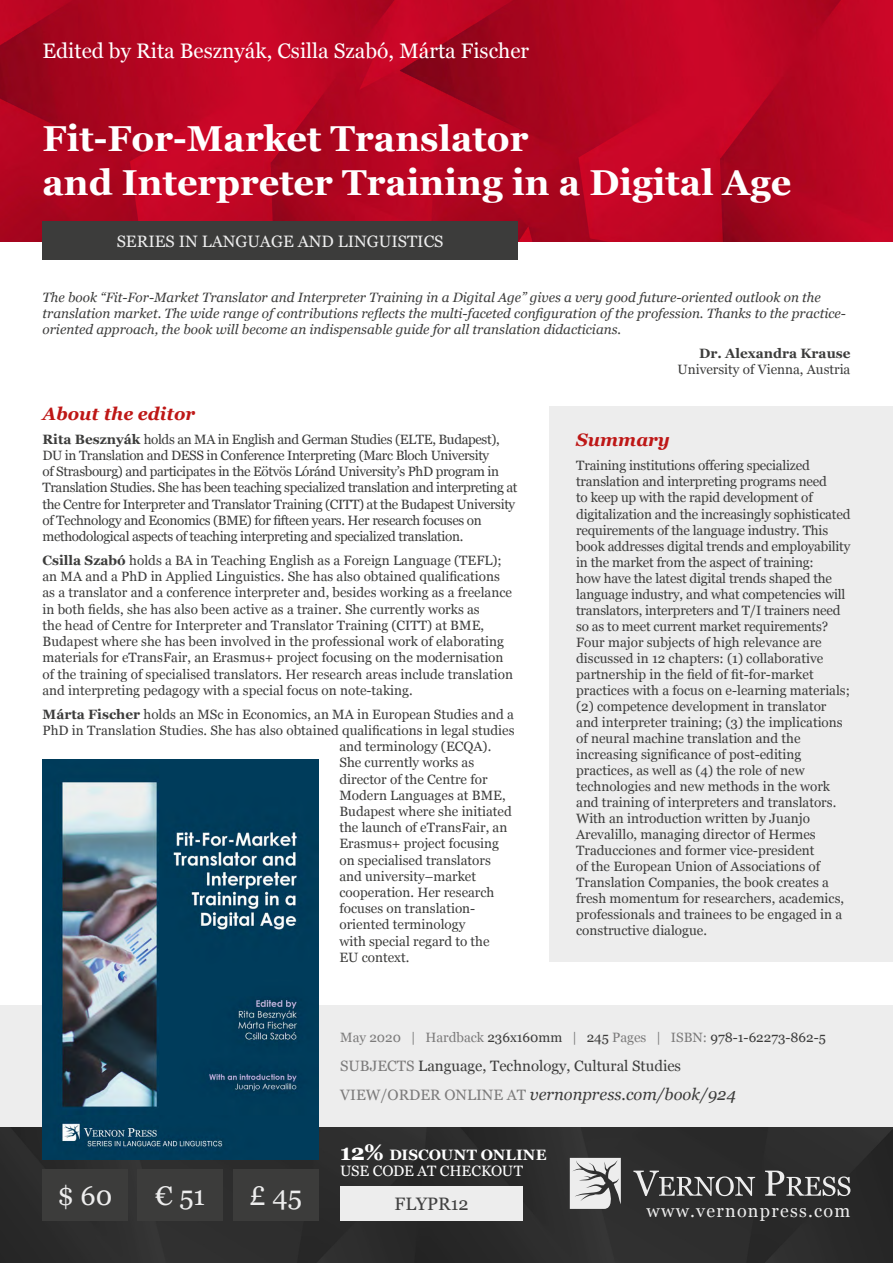
<style>
.page{position:relative;width:893px;height:1263px;background:#fff}
.page>*{position:absolute;margin:0;border:0;box-sizing:border-box;transform-origin:0 0}
.t1{font:700 36px/43.2px "Georgia";color:#fff}
.t2{font:27px "Georgia";color:#ededed}
.t3{font:21px "Georgia";color:#fff}
.t4{font:italic 700 18px "Georgia";color:#be1716}
.t5{font:18px "Georgia";letter-spacing:.07em;color:#ededed}
.t6{font:18px "Georgia";color:#404040}
.t7{font:italic 16.5px "Georgia";color:#3c3c3b}
.t8{font:16.5px "Georgia";color:#ededed}
.t9{font:15px "Georgia";color:#3c3c3b}
.t10{font:15px/16.5px "Georgia";letter-spacing:-.015em;color:#fff}
.t11{font:13.5px/16px "Georgia";color:#3c3c3b}
.t12{font:13.5px/16.2px "Georgia";letter-spacing:-.03em;color:#3c3c3b}
.t13{font:italic 13.5px/16.2px "Georgia";color:#3c3c3b}
.t14{font:700 13.5px "Georgia";color:#3c3c3b}
.s1{font-weight:700}
.s2{color:#7c7b7b}
.s3{font-style:normal;font-size:15px;color:#7c7b7b}
.s4{font-weight:700;font-size:22.5px}
</style>
<div class="page">
<img style="left:0;top:0;width:893px;height:242px">
<div style="left:0;top:1127px;width:893px;height:136px;background:#2d2d2d"></div>
<svg style="left:633px;top:1170px;width:122px;height:26px"></svg>
<svg style="left:765px;top:1170px;width:85px;height:26px"></svg>
<svg style="left:570px;top:1158px;width:51px;height:51px"></svg>
<div style="left:43px;top:1169px;width:85px;height:51px;background:#3c3c3b"></div>
<div style="left:138px;top:1169px;width:85px;height:51px;background:#3c3c3b"></div>
<div style="left:233px;top:1169px;width:85px;height:51px;background:#3c3c3b"></div>
<div style="left:340px;top:1186px;width:183px;height:34px;background:#ededed"></div>
<div style="left:550px;top:406px;width:343px;height:556px;background:#ededed"></div>
<div style="left:43px;top:221px;width:475px;height:38px;background:#3c3c3b"></div>
<div style="left:0;top:1005px;width:893px;height:122px;background:#ededed"></div>
<img style="left:43px;top:759px;width:275px;height:400px">
<h3 class="t3" style="left:43px;top:36px;width:488px">Edited by Rita Besznyák, Csilla Szabó, Márta Fischer</h3>
<h1 class="t1" style="left:43px;top:115px;width:750px">Fit-For-Market Translator<br>and Interpreter Training in a Digital Age</h1>
<p class="t8" style="left:117px;top:229px;width:328px">SERIES IN LANGUAGE AND LINGUISTICS</p>
<p class="t13" style="left:43px;top:288px;width:805px">The book “Fit-For-Market Translator and Interpreter Training in a Digital Age” gives a very good future-oriented outlook on the translation market. The wide range of contributions reflects the multi-faceted configuration of the profession. Thanks to the practice&shy;oriented approach, the book will become an indispensable guide for all translation didacticians.</p>
<p class="t14" style="left:699px;top:343px;width:153px">Dr. Alexandra Krause</p>
<p class="t11" style="left:677px;top:361px;width:174px">University of Vienna, Austria</p>
<h3 class="t4" style="left:43px;top:400px;width:154px">About the editor</h3>
<p class="t12" style="left:43px;top:431px;width:477px"><span class="s1">Rita Besznyák</span> holds an MA in English and German Studies (ELTE, Budapest), DU in Translation and DESS in Conference Interpreting (Marc Bloch University<br>of Strasbourg) and participates in the Eötvös Lóránd University’s PhD program in Translation Studies. She has been teaching specialized translation and interpreting at the Centre for Interpreter and Translator Training (CITT) at the Budapest University of Technology and Economics (BME) for fifteen years. Her research focuses on methodological aspects of teaching interpreting and specialized translation.</p>
<p class="t11" style="left:43px;top:552px;width:472px"><span class="s1">Csilla Szabó</span> holds a BA in Teaching English as a Foreign Language (TEFL); an MA and a PhD in Applied Linguistics. She has also obtained qualifications as a translator and a conference interpreter and, besides working as a freelance in both fields, she has also been active as a trainer. She currently works as<br>the head of Centre for Interpreter and Translator Training (CITT) at BME, Budapest where she has been involved in the professional work of elaborating materials for eTransFair, an Erasmus+ project focusing on the modernisation of the training of specialised translators. Her research areas include translation and interpreting pedagogy with a special focus on note-taking.</p>
<p class="t11" style="left:43px;top:705px;width:473px"><span class="s1">Márta Fischer</span> holds an MSc in Economics, an MA in European Studies and a</p>
<p class="t11" style="left:43px;top:722px;width:473px">PhD in Translation Studies. She has also obtained qualifications in legal studies</p>
<p class="t11" style="left:339px;top:738px;width:153px">and terminology (ECQA).</p>
<p class="t11" style="left:339px;top:754px;width:136px">She currently works as</p>
<p class="t11" style="left:339px;top:770px;width:150px">director of the Centre for</p>
<p class="t11" style="left:339px;top:786px;width:168px">Modern Languages at BME,</p>
<p class="t11" style="left:339px;top:803px;width:174px">Budapest where she initiated</p>
<p class="t11" style="left:339px;top:819px;width:169px">the launch of eTransFair, an</p>
<p class="t11" style="left:339px;top:835px;width:161px">Erasmus+ project focusing</p>
<p class="t11" style="left:339px;top:851px;width:153px">on specialised translators</p>
<p class="t11" style="left:339px;top:867px;width:138px">and university–market</p>
<p class="t11" style="left:339px;top:884px;width:157px">cooperation. Her research</p>
<p class="t11" style="left:339px;top:900px;width:137px">focuses on translation-</p>
<p class="t11" style="left:339px;top:916px;width:127px">oriented terminology</p>
<p class="t11" style="left:339px;top:932px;width:152px">with special regard to the</p>
<p class="t11" style="left:339px;top:948px;width:71px">EU context.</p>
<h3 class="t4" style="left:576px;top:427px;width:95px">Summary</h3>
<p class="t11" style="left:576px;top:457px;width:276px">Training institutions offering specialized translation and interpreting programs need<br>to keep up with the rapid development of digitalization and the increasingly sophisticated requirements of the language industry. This book addresses digital trends and employability in the market from the aspect of training:<br>how have the latest digital trends shaped the language industry, and what competencies will translators, interpreters and T/I trainers need so as to meet current market requirements?<br>Four major subjects of high relevance are discussed in 12 chapters: (1) collaborative partnership in the field of fit-for-market practices with a focus on e-learning materials; (2) competence development in translator and interpreter training; (3) the implications of neural machine translation and the increasing significance of post-editing practices, as well as (4) the role of new technologies and new methods in the work and training of interpreters and translators.<br>With an introduction written by Juanjo Arevalillo, managing director of Hermes Traducciones and former vice-president<br>of the European Union of Associations of Translation Companies, the book creates a fresh momentum for researchers, academics, professionals and trainees to be engaged in a constructive dialogue.</p>
<p class="t11" style="left:340px;top:1029px;width:487px"><span class="s2">May 2020 | Hardback</span> 236x160mm <span class="s2">|</span> 245 <span class="s2">Pages | ISBN:</span> 978-1-62273-862-5</p>
<p class="t9" style="left:340px;top:1055px;width:342px"><span class="s2">SUBJECTS</span> Language, Technology, Cultural Studies</p>
<p class="t7" style="left:340px;top:1082px;width:397px"><span class="s3">VIEW/ORDER ONLINE AT</span> vernonpress.com/book/924</p>
<p class="t10" style="left:340px;top:1146px;width:208px"><span class="s4">12%</span> <span class="s1">DISCOUNT ONLINE<br></span>USE CODE AT CHECKOUT</p>
<h2 class="t2" style="left:58px;top:1176px;width:56px">$ 60</h2>
<h2 class="t2" style="left:155px;top:1176px;width:51px">€ 51</h2>
<h2 class="t2" style="left:249px;top:1176px;width:54px">£ 45</h2>
<h3 class="t6" style="left:395px;top:1191px;width:76px">FLYPR12</h3>
<h3 class="t5" style="left:647px;top:1197px;width:205px">www.vernonpress.com</h3>
</div>
